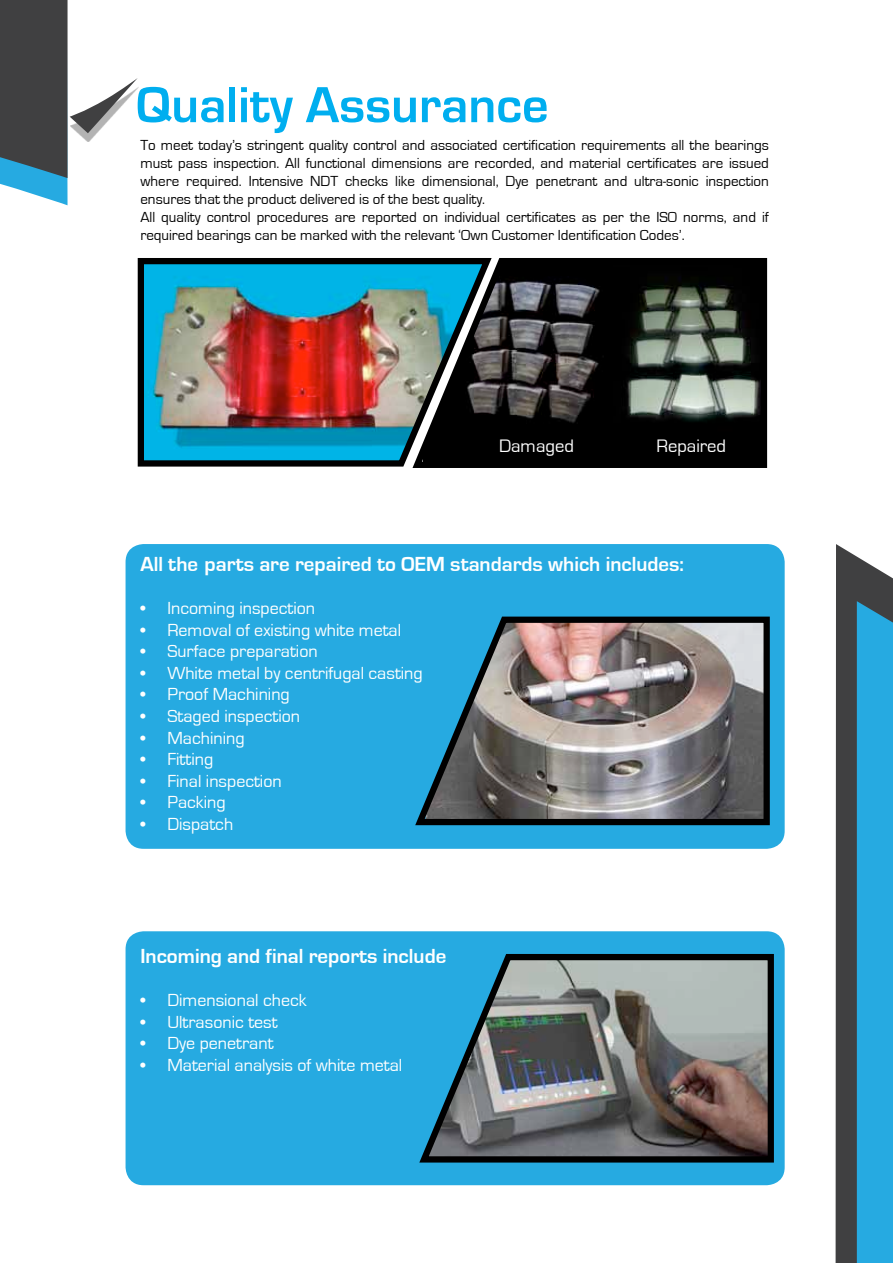
<style>
.page{position:relative;width:893px;height:1263px;background:#fff}
.page>*{position:absolute;margin:0;border:0;box-sizing:border-box;transform-origin:0 0}
.t1{font:700 52.5px "Eurostile";color:#00aeef}
.t2{font:700 21px "Eurostile";color:#fff}
.t3{font:18.6px "Eurostile";color:#fff}
.t4{font:18px "Eurostile";color:#fff}
.t5{font:15px/18px "Eurostile";color:#000}
</style>
<div class="page">
<svg style="left:836px;top:544px;width:57px;height:719px"></svg>
<div style="left:126px;top:544px;width:659px;height:305px;background:#26aae1;border-radius:18px"></div>
<div style="left:126px;top:931px;width:659px;height:254px;background:#26aae1;border-radius:18px"></div>
<svg style="left:0;top:0;width:138px;height:205px"></svg>
<img style="left:419px;top:954px;width:355px;height:209px">
<img style="left:415px;top:616px;width:355px;height:210px">
<img style="left:137px;top:258px;width:271px;height:209px">
<svg style="left:408px;top:258px;width:360px;height:210px"></svg>
<h1 class="t1" style="left:136px;top:76px;width:414px">Quality Assurance</h1>
<p class="t5" style="left:140px;top:136px;width:630px">To meet today’s stringent quality control and associated certification requirements all the bearings must pass inspection. All functional dimensions are recorded, and material certificates are issued where required. Intensive NDT checks like dimensional, Dye penetrant and ultra-sonic inspection ensures that the product delivered is of the best quality.<br>All quality control procedures are reported on individual certificates as per the ISO norms, and if required bearings can be marked with the relevant ‘Own Customer Identification Codes’.</p>
<p class="t3" style="left:499px;top:436px;width:76px">Damaged</p>
<p class="t3" style="left:656px;top:436px;width:71px">Repaired</p>
<h2 class="t2" style="left:140px;top:552px;width:545px">All the parts are repaired to OEM standards which includes:</h2>
<p class="t4" style="left:140px;top:598px;width:176px">• Incoming inspection</p>
<p class="t4" style="left:140px;top:620px;width:262px">• Removal of existing white metal</p>
<p class="t4" style="left:140px;top:642px;width:179px">• Surface preparation</p>
<p class="t4" style="left:140px;top:663px;width:284px">• White metal by centrifugal casting</p>
<p class="t4" style="left:140px;top:685px;width:151px">• Proof Machining</p>
<p class="t4" style="left:140px;top:706px;width:161px">• Staged inspection</p>
<p class="t4" style="left:140px;top:728px;width:106px">• Machining</p>
<p class="t4" style="left:140px;top:750px;width:74px">• Fitting</p>
<p class="t4" style="left:140px;top:771px;width:143px">• Final inspection</p>
<p class="t4" style="left:140px;top:793px;width:87px">• Packing</p>
<p class="t4" style="left:140px;top:814px;width:94px">• Dispatch</p>
<h2 class="t2" style="left:140px;top:944px;width:307px">Incoming and final reports include</h2>
<p class="t4" style="left:140px;top:990px;width:168px">• Dimensional check</p>
<p class="t4" style="left:140px;top:1012px;width:139px">• Ultrasonic test</p>
<p class="t4" style="left:140px;top:1033px;width:135px">• Dye penetrant</p>
<p class="t4" style="left:140px;top:1055px;width:263px">• Material analysis of white metal</p>
</div>
